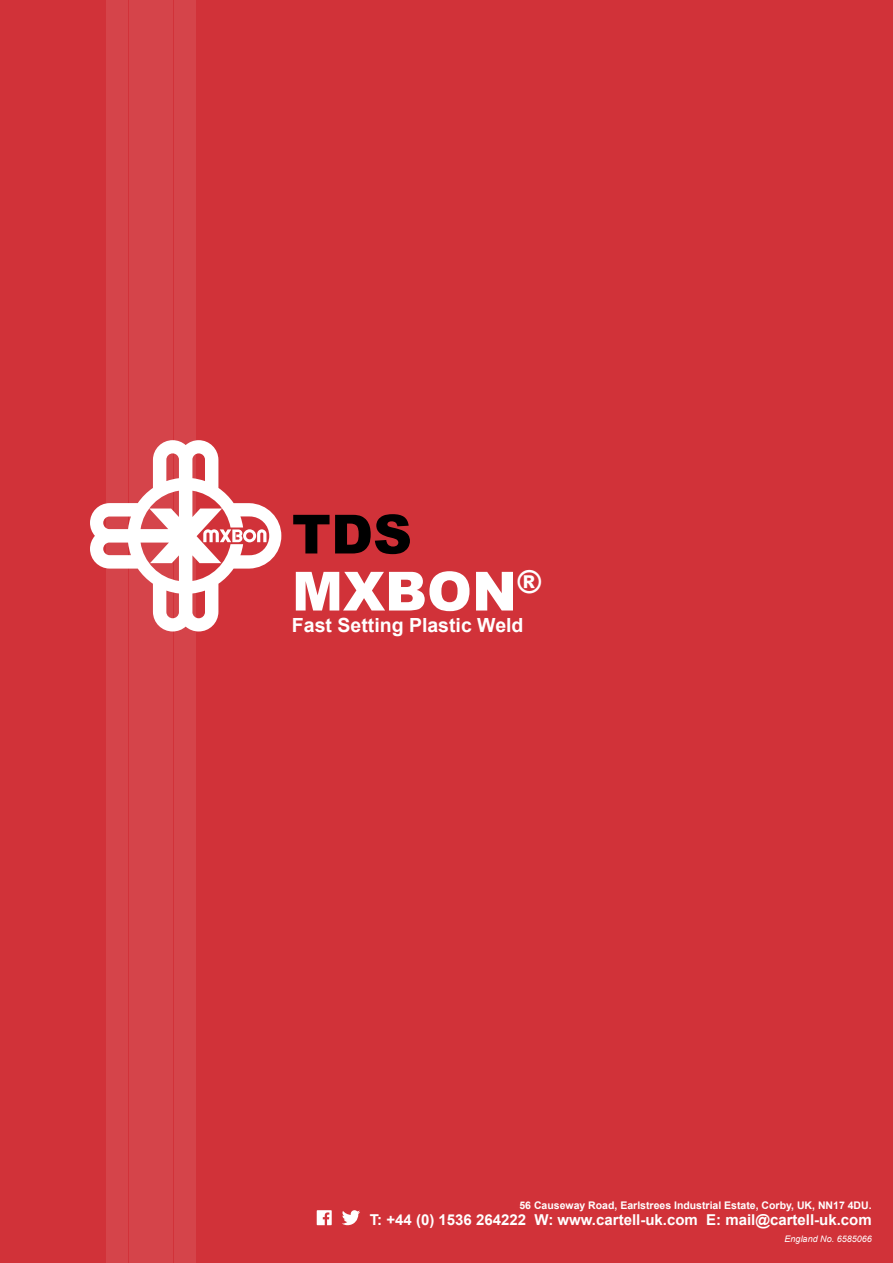
<style>
.page{position:relative;width:893px;height:1263px;background:#d13239}
.page>*{position:absolute;margin:0;border:0;box-sizing:border-box;transform-origin:0 0}
.t1{font:900 54px/57px "Arial";color:#fff}
.t2{font:700 19.5px "Arial";color:#fff}
.t3{font:700 15px "Arial";color:#fff}
.t4{font:700 10.5px "Arial";color:#fff}
.t5{font:italic 9px "Arial";color:#fff}
.s1{color:#000}
</style>
<div class="page">
<div style="left:107px;top:0;width:21px;height:1263px;background:#d5444a"></div>
<div style="left:129px;top:0;width:21px;height:1263px;background:#d5444a"></div>
<div style="left:152px;top:0;width:21px;height:1263px;background:#d5444a"></div>
<div style="left:174px;top:0;width:22px;height:1263px;background:#d5444a"></div>
<svg style="left:90px;top:440px;width:191px;height:191px"></svg>
<svg style="left:317px;top:1210px;width:15px;height:15px"></svg>
<svg style="left:342px;top:1210px;width:18px;height:15px"></svg>
<h1 class="t1" style="left:292px;top:504px;width:252px"><span class="s1">TDS<br></span>MXBON<sup>®</sup></h1>
<h2 class="t2" style="left:292px;top:612px;width:233px">Fast Setting Plastic Weld</h2>
<p class="t4" style="left:519px;top:1198px;width:354px">56 Causeway Road, Earlstrees Industrial Estate, Corby, UK, NN17 4DU.</p>
<h3 class="t3" style="left:370px;top:1210px;width:503px">T: +44 (0) 1536 264222 W: www.cartell-uk.com E: mail@cartell-uk.com</h3>
<p class="t5" style="left:785px;top:1233px;width:89px">England No. 6585066</p>
</div>
